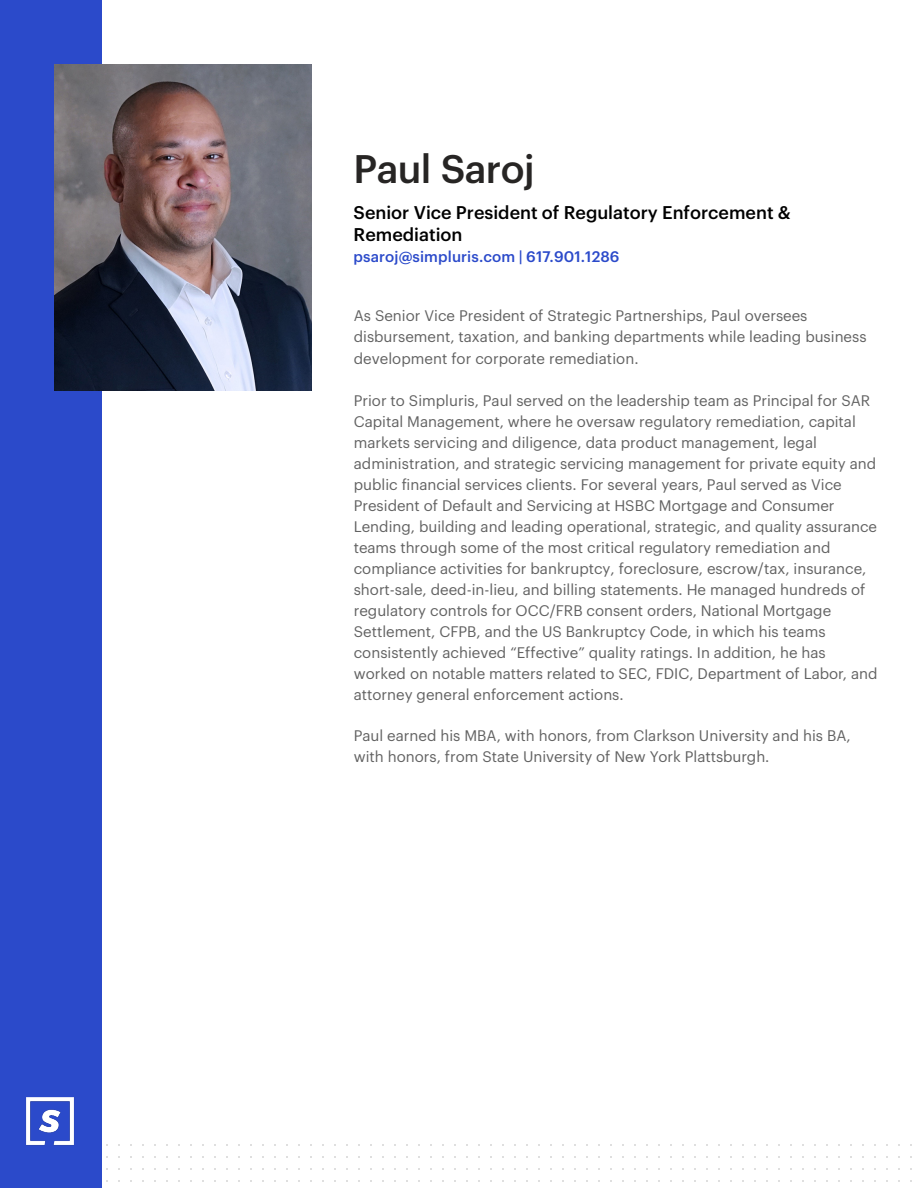
<style>
.page{position:relative;width:918px;height:1188px;background:#fff}
.page>*{position:absolute;margin:0;border:0;box-sizing:border-box;transform-origin:0 0}
.Smaller_Headline{font:500 39px "Graphik";letter-spacing:-.015em;color:#272524}
.Smaller_Headline-2{font:500 18px/21.6px "Graphik";color:#000}
.Smaller_Headline-3{font:15px/21px "Graphik";color:#626262}
.Smaller_Headline-4{font:500 15px "Graphik";letter-spacing:.01em;color:#2b4aca}
</style>
<div class="page">
<div style="left:0;top:0;width:102px;height:1188px;background:#2b4aca"></div>
<img style="left:26px;top:1097px;width:48px;height:49px">
<img style="left:54px;top:64px;width:258px;height:326px">
<p class="Smaller_Headline" style="left:354px;top:139px;width:183px">Paul Saroj</p>
<p class="Smaller_Headline-2" style="left:354px;top:200px;width:439px">Senior Vice President of Regulatory Enforcement &amp;<br>Remediation</p>
<p class="Smaller_Headline-4" style="left:354px;top:246px;width:268px">psaroj@simpluris.com | 617.901.1286</p>
<p class="Smaller_Headline-3" style="left:354px;top:304px;width:514px">As Senior Vice President of Strategic Partnerships, Paul oversees disbursement, taxation, and banking departments while leading business development for corporate remediation.</p>
<p class="Smaller_Headline-3" style="left:354px;top:389px;width:525px">Prior to Simpluris, Paul served on the leadership team as Principal for SAR Capital Management, where he oversaw regulatory remediation, capital markets servicing and diligence, data product management, legal administration, and strategic servicing management for private equity and public financial services clients. For several years, Paul served as Vice President of Default and Servicing at HSBC Mortgage and Consumer Lending, building and leading operational, strategic, and quality assurance teams through some of the most critical regulatory remediation and compliance activities for bankruptcy, foreclosure, escrow/tax, insurance, short-sale, deed-in-lieu, and billing statements. He managed hundreds of regulatory controls for OCC/FRB consent orders, National Mortgage Settlement, CFPB, and the US Bankruptcy Code, in which his teams consistently achieved “Effective” quality ratings. In addition, he has worked on notable matters related to SEC, FDIC, Department of Labor, and attorney general enforcement actions.</p>
<p class="Smaller_Headline-3" style="left:354px;top:724px;width:498px">Paul earned his MBA, with honors, from Clarkson University and his BA, with honors, from State University of New York Plattsburgh.</p>
</div>
